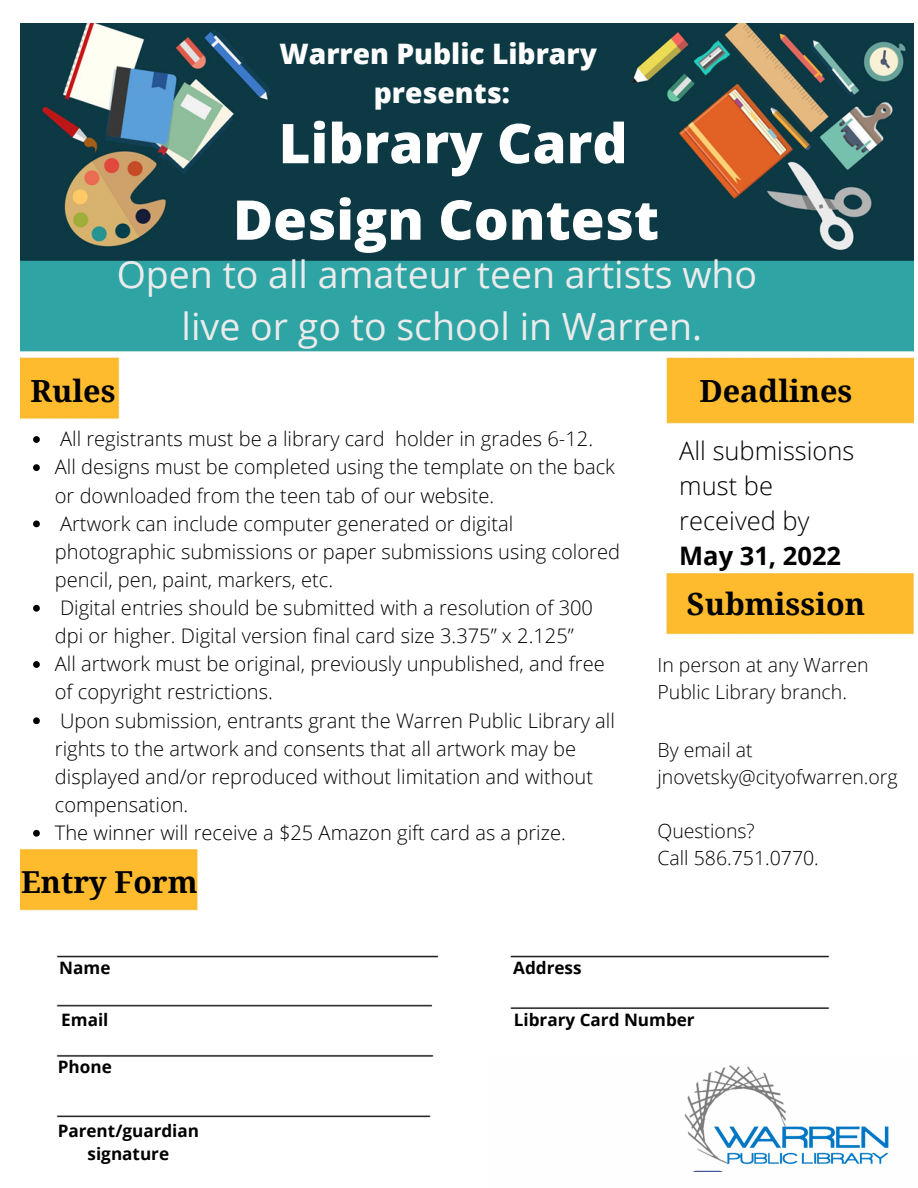
<style>
.page{position:relative;width:918px;height:1188px;background:#fff}
.page>*{position:absolute;margin:0;border:0;box-sizing:border-box;transform-origin:0 0}
.t1{font:800 54.9px/76.5px "Open Sans";color:#fff;text-align:center}
.t2{font:37.5px/51.8px "Open Sans";color:#ebebeb;text-align:center}
.t3{font:700 30.6px "Noto Serif";color:#000}
.t4{font:700 30.3px "Noto Serif";color:#000}
.t5{font:800 28.2px/39.3px "Open Sans";color:#fefefe;text-align:center}
.t6{font:300 25.5px/34.8px "Open Sans";color:#000}
.t7{font:700 25.5px "Open Sans";color:#000}
.t8{font:300 20.1px/28.2px "Open Sans";color:#000}
.t9{font:300 19.5px/27px "Open Sans";color:#000}
.t10{font:700 17.1px/23.7px "Open Sans";color:#000;text-align:center}
</style>
<div class="page">
<img style="left:21px;top:24px;width:893px;height:1094px">
<div style="left:489px;top:1056px;width:429px;height:132px;background:#fefefe"></div>
<img style="left:684px;top:1065px;width:205px;height:106px">
<svg style="left:33px;top:436px;width:7px;height:7px"></svg>
<svg style="left:33px;top:464px;width:7px;height:7px"></svg>
<svg style="left:33px;top:521px;width:7px;height:6px"></svg>
<svg style="left:33px;top:605px;width:7px;height:7px"></svg>
<svg style="left:33px;top:661px;width:7px;height:7px"></svg>
<svg style="left:33px;top:717px;width:7px;height:7px"></svg>
<svg style="left:33px;top:830px;width:7px;height:7px"></svg>
<h3 class="t5" style="left:280px;top:32px;width:319px">Warren Public Library presents:</h3>
<h1 class="t1" style="left:233px;top:102px;width:428px">Library Card<br>Design Contest</h1>
<h2 class="t2" style="left:117px;top:247px;width:642px">Open to all amateur teen artists who live or go to school in Warren.</h2>
<h3 class="t3" style="left:31px;top:370px;width:86px">Rules</h3>
<h3 class="t3" style="left:699px;top:370px;width:155px">Deadlines</h3>
<p class="t8" style="left:55px;top:424px;width:567px">All registrants must be a library card holder in grades 6-12.<br>All designs must be completed using the template on the back or downloaded from the teen tab of our website.<br>Artwork can include computer generated or digital photographic submissions or paper submissions using colored pencil, pen, paint, markers, etc.<br>Digital entries should be submitted with a resolution of 300 dpi or higher. Digital version final card size 3.375” x 2.125”<br>All artwork must be original, previously unpublished, and free of copyright restrictions.<br>Upon submission, entrants grant the Warren Public Library all rights to the artwork and consents that all artwork may be displayed and/or reproduced without limitation and without compensation.<br>The winner will receive a $25 Amazon gift card as a prize.</p>
<h3 class="t4" style="left:21px;top:860px;width:178px">Entry Form</h3>
<p class="t6" style="left:679px;top:433px;width:177px">All submissions must be received by</p>
<p class="t7" style="left:679px;top:537px;width:163px">May 31, 2022</p>
<h3 class="t3" style="left:687px;top:582px;width:180px">Submission</h3>
<p class="t9" style="left:657px;top:651px;width:213px">In person at any Warren<br>Public Library branch.</p>
<p class="t9" style="left:657px;top:736px;width:242px">By email at jnovetsky@cityofwarren.org</p>
<p class="t9" style="left:657px;top:817px;width:163px">Questions?<br>Call 586.751.0770.</p>
<p class="t10" style="left:59px;top:955px;width:53px">Name</p>
<p class="t10" style="left:61px;top:1007px;width:49px">Email</p>
<p class="t10" style="left:58px;top:1054px;width:55px">Phone</p>
<p class="t10" style="left:58px;top:1118px;width:143px">Parent/guardian signature</p>
<p class="t10" style="left:513px;top:955px;width:70px">Address</p>
<p class="t10" style="left:514px;top:1007px;width:182px">Library Card Number</p>
</div>
